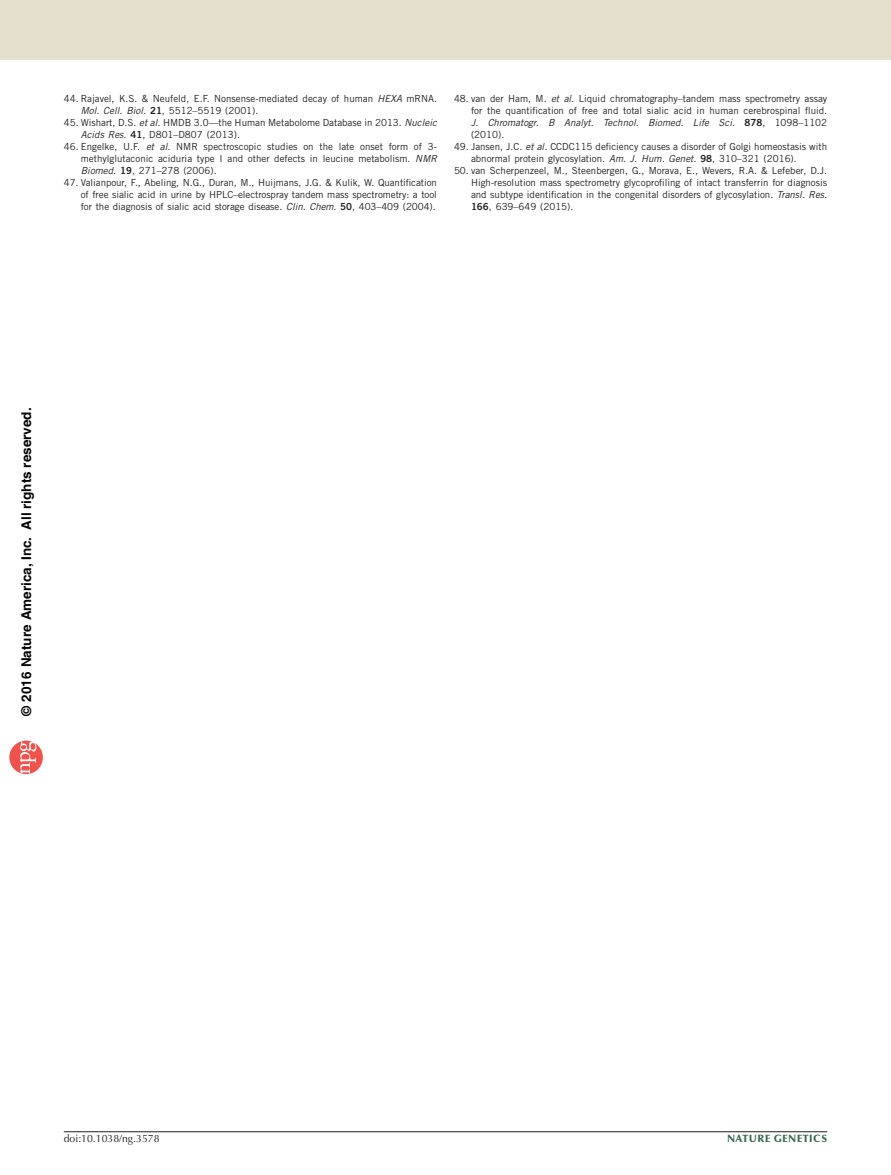
<style>
.page{position:relative;width:891px;height:1175px;background:#fff}
.page>*{position:absolute;margin:0;border:0;box-sizing:border-box;transform-origin:0 0}
.t1{font:700 13.5px "Helvetica";color:#040503}
.t2{font:10.5px "Optima LT Std";color:#231f20}
.t3{font:900 10.5px "Optima LT Std";letter-spacing:.05em;color:#3b684f}
.t4{font:9.75px/12px "Trade Gothic LT Std";color:#231f20;text-align:justify}
.s1{font-style:italic}
.s2{font-family:"Trade Gothic LT Std Bd 2"}
</style>
<div class="page">
<svg style="left:9px;top:740px;width:34px;height:34px"></svg>
<div style="left:0;top:0;width:891px;height:60px;background:#e5e0ce"></div>
<hr style="left:64px;top:1131px;width:763px;height:1px;background:#231f20">
<p class="t4" style="left:81px;top:92px;width:358px;text-indent:-17px">44. Rajavel, K.S. &amp; Neufeld, E.F. Nonsense-mediated decay of human <span class="s1">HEXA</span> mRNA.<br><span class="s1">Mol. Cell. Biol.</span> <span class="s2">21</span>, 5512–5519 (2001).</p>
<p class="t4" style="left:81px;top:116px;width:358px;text-indent:-17px">45. Wishart, D.S. <span class="s1">et al.</span> HMDB 3.0—the Human Metabolome Database in 2013. <span class="s1">Nucleic<br>Acids Res.</span> <span class="s2">41</span>, D801–D807 (2013).</p>
<p class="t4" style="left:81px;top:140px;width:358px;text-indent:-17px">46. Engelke, U.F. <span class="s1">et al.</span> NMR spectroscopic studies on the late onset form of 3- methylglutaconic aciduria type I and other defects in leucine metabolism. <span class="s1">NMR Biomed.</span> <span class="s2">19</span>, 271–278 (2006).</p>
<p class="t4" style="left:81px;top:176px;width:358px;text-indent:-17px">47. Valianpour, F., Abeling, N.G., Duran, M., Huijmans, J.G. &amp; Kulik, W. Quantification of free sialic acid in urine by HPLC–electrospray tandem mass spectrometry: a tool for the diagnosis of sialic acid storage disease. <span class="s1">Clin. Chem.</span> <span class="s2">50</span>, 403–409 (2004).</p>
<p class="t4" style="left:471px;top:92px;width:358px;text-indent:-17px">48. van der Ham, M. <span class="s1">et al.</span> Liquid chromatography–tandem mass spectrometry assay for the quantification of free and total sialic acid in human cerebrospinal fluid.<br><span class="s1">J. Chromatogr. B Analyt. Technol. Biomed. Life Sci.</span> <span class="s2">878</span>, 1098–1102 (2010).</p>
<p class="t4" style="left:471px;top:140px;width:358px;text-indent:-17px">49. Jansen, J.C. <span class="s1">et al.</span> CCDC115 deficiency causes a disorder of Golgi homeostasis with abnormal protein glycosylation. <span class="s1">Am. J. Hum. Genet.</span> <span class="s2">98</span>, 310–321 (2016).</p>
<p class="t4" style="left:471px;top:164px;width:358px;text-indent:-17px">50. van Scherpenzeel, M., Steenbergen, G., Morava, E., Wevers, R.A. &amp; Lefeber, D.J.<br>High-resolution mass spectrometry glycoprofiling of intact transferrin for diagnosis and subtype identification in the congenital disorders of glycosylation. <span class="s1">Transl. Res.<br></span><span class="s2">166</span>, 639–649 (2015).</p>
<h1 class="t1" style="left:18px;top:715px;width:309px;rotate:-90deg">© 2016 Nature America, Inc. All rights reserved.</h1>
<p class="t2" style="left:64px;top:1132px;width:97px">doi:10.1038/ng.3578</p>
<p class="t3" style="left:727px;top:1132px;width:102px">NATURE GENETICS</p>
</div>
